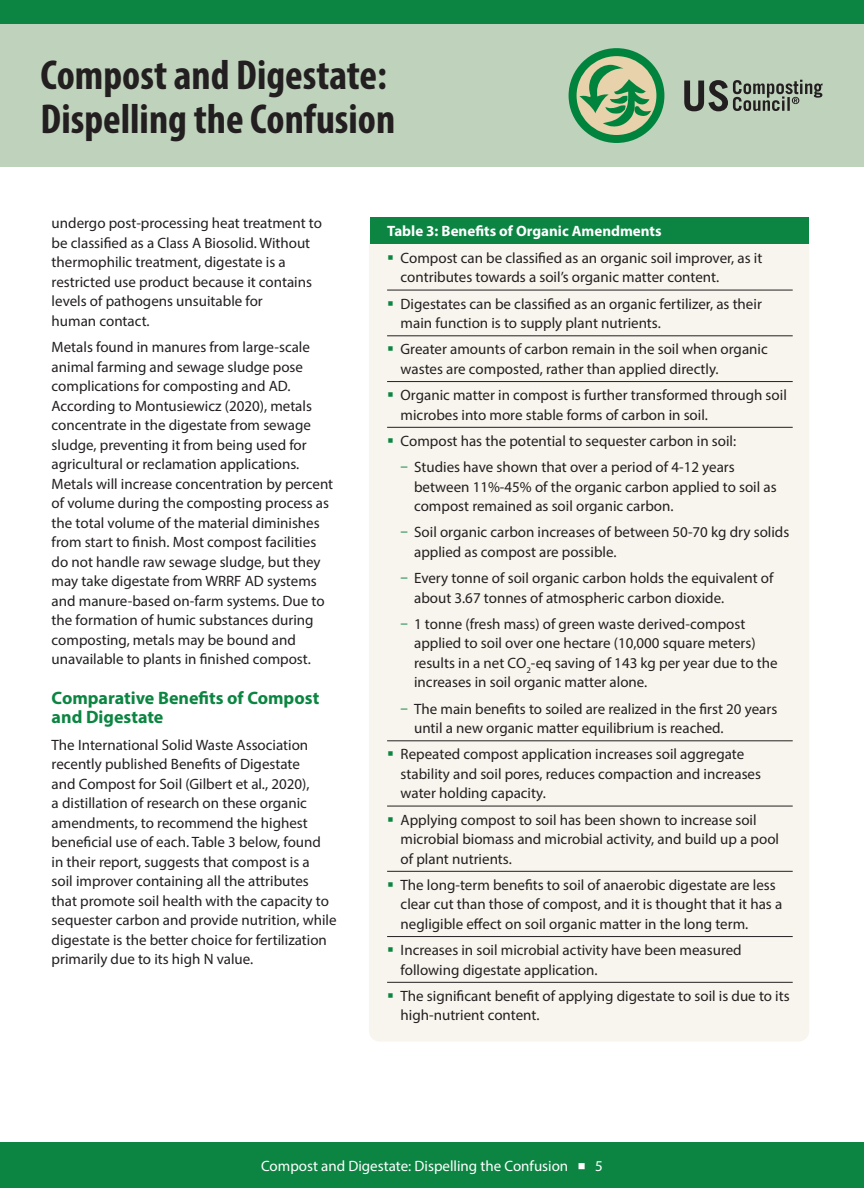
<style>
.page{position:relative;width:864px;height:1188px;background:#fff}
.page>*{position:absolute;margin:0;border:0;box-sizing:border-box;transform-origin:0 0}
.t1{font:700 condensed 42px/43.5px "Myriad Pro";color:#231f20}
.t2{font:700 18px/19.5px "Myriad Pro";color:#0c8542}
.t3{font:15px/19.5px "Myriad Pro";color:#231f20}
.t4{font:15px "Myriad Pro";color:#fff}
.t5{font:700 15px "Myriad Pro";color:#fff}
.s1{color:#0c8542}
</style>
<div class="page">
<div style="left:0;top:24px;width:864px;height:142px;background:#bfd2bc"></div>
<div style="left:0;top:1142px;width:864px;height:46px;background:#0c8542"></div>
<div style="left:0;top:0;width:864px;height:24px;background:#0c8542"></div>
<svg style="left:569px;top:48px;width:95px;height:95px"></svg>
<svg style="left:684px;top:80px;width:139px;height:31px"></svg>
<div style="left:369px;top:230px;width:440px;height:812px;background:#f8f5ee;border-radius:11px"></div>
<div style="left:370px;top:217px;width:438px;height:27px;background:#0c8542"></div>
<hr style="left:387px;top:290px;width:406px;height:1px;background:#231f20">
<hr style="left:387px;top:336px;width:406px;height:1px;background:#231f20">
<hr style="left:387px;top:381px;width:406px;height:1px;background:#231f20">
<hr style="left:387px;top:427px;width:406px;height:1px;background:#231f20">
<hr style="left:387px;top:741px;width:406px;height:1px;background:#231f20">
<hr style="left:387px;top:806px;width:406px;height:1px;background:#231f20">
<hr style="left:387px;top:871px;width:406px;height:1px;background:#231f20">
<hr style="left:387px;top:936px;width:406px;height:1px;background:#231f20">
<hr style="left:387px;top:982px;width:406px;height:1px;background:#231f20">
<h1 class="t1" style="left:40px;top:53px;width:356px">Compost and Digestate:<br>Dispelling the Confusion</h1>
<p class="t3" style="left:52px;top:213px;width:272px">undergo post-processing heat treatment to be classified as a Class A Biosolid. Without thermophilic treatment, digestate is a restricted use product because it contains levels of pathogens unsuitable for<br>human contact.</p>
<p class="t3" style="left:52px;top:337px;width:283px">Metals found in manures from large-scale animal farming and sewage sludge pose complications for composting and AD.<br>According to Montusiewicz (2020), metals concentrate in the digestate from sewage sludge, preventing it from being used for agricultural or reclamation applications.<br>Metals will increase concentration by percent of volume during the composting process as the total volume of the material diminishes from start to finish. Most compost facilities do not handle raw sewage sludge, but they may take digestate from WRRF AD systems and manure-based on-farm systems. Due to the formation of humic substances during composting, metals may be bound and unavailable to plants in finished compost.</p>
<p class="t2" style="left:52px;top:687px;width:269px">Comparative Benefits of Compost and Digestate</p>
<p class="t3" style="left:52px;top:735px;width:287px">The International Solid Waste Association recently published Benefits of Digestate<br>and Compost for Soil (Gilbert et al., 2020),<br>a distillation of research on these organic amendments, to recommend the highest beneficial use of each. Table 3 below, found<br>in their report, suggests that compost is a<br>soil improver containing all the attributes that promote soil health with the capacity to sequester carbon and provide nutrition, while digestate is the better choice for fertilization primarily due to its high N value.</p>
<p class="t5" style="left:387px;top:221px;width:276px">Table 3: Benefits of Organic Amendments</p>
<p class="t3" style="left:401px;top:248px;width:363px;text-indent:-14px"><span class="s1">▪</span> Compost can be classified as an organic soil improver, as it contributes towards a soil’s organic matter content.</p>
<p class="t3" style="left:401px;top:294px;width:363px;text-indent:-14px"><span class="s1">▪</span> Digestates can be classified as an organic fertilizer, as their main function is to supply plant nutrients.</p>
<p class="t3" style="left:401px;top:339px;width:369px;text-indent:-14px"><span class="s1">▪</span> Greater amounts of carbon remain in the soil when organic wastes are composted, rather than applied directly.</p>
<p class="t3" style="left:401px;top:385px;width:388px;text-indent:-14px"><span class="s1">▪</span> Organic matter in compost is further transformed through soil microbes into more stable forms of carbon in soil.</p>
<p class="t3" style="left:387px;top:427px;width:351px;line-height:26.2px;text-align:right"><span class="s1">▪</span> Compost has the potential to sequester carbon in soil: <span class="s1">ū</span> Studies have shown that over a period of 4-12 years</p>
<p class="t3" style="left:414px;top:477px;width:364px">between 11%-45% of the organic carbon applied to soil as compost remained as soil organic carbon.</p>
<p class="t3" style="left:414px;top:522px;width:377px;text-indent:-14px"><span class="s1">ū</span> Soil organic carbon increases of between 50-70 kg dry solids applied as compost are possible.</p>
<p class="t3" style="left:414px;top:568px;width:361px;text-indent:-14px"><span class="s1">ū</span> Every tonne of soil organic carbon holds the equivalent of about 3.67 tonnes of atmospheric carbon dioxide.</p>
<p class="t3" style="left:414px;top:614px;width:365px;text-indent:-13px"><span class="s1">ū</span> 1 tonne (fresh mass) of green waste derived-compost applied to soil over one hectare (10,000 square meters) results in a net CO<sub>2</sub>-eq saving of 143 kg per year due to the increases in soil organic matter alone.</p>
<p class="t3" style="left:414px;top:699px;width:365px;text-indent:-14px"><span class="s1">ū</span> The main benefits to soiled are realized in the first 20 years until a new organic matter equilibrium is reached.</p>
<p class="t3" style="left:401px;top:744px;width:362px;text-indent:-14px"><span class="s1">▪</span> Repeated compost application increases soil aggregate stability and soil pores, reduces compaction and increases water holding capacity.</p>
<p class="t3" style="left:401px;top:810px;width:380px;text-indent:-14px"><span class="s1">▪</span> Applying compost to soil has been shown to increase soil microbial biomass and microbial activity, and build up a pool of plant nutrients.</p>
<p class="t3" style="left:401px;top:875px;width:383px;text-indent:-14px"><span class="s1">▪</span> The long-term benefits to soil of anaerobic digestate are less clear cut than those of compost, and it is thought that it has a negligible effect on soil organic matter in the long term.</p>
<p class="t3" style="left:401px;top:940px;width:343px;text-indent:-14px"><span class="s1">▪</span> Increases in soil microbial activity have been measured following digestate application.</p>
<p class="t3" style="left:401px;top:986px;width:391px;text-indent:-14px"><span class="s1">▪</span> The significant benefit of applying digestate to soil is due to its high-nutrient content.</p>
<p class="t4" style="left:261px;top:1156px;width:343px">Compost and Digestate: Dispelling the Confusion ■ 5</p>
</div>
